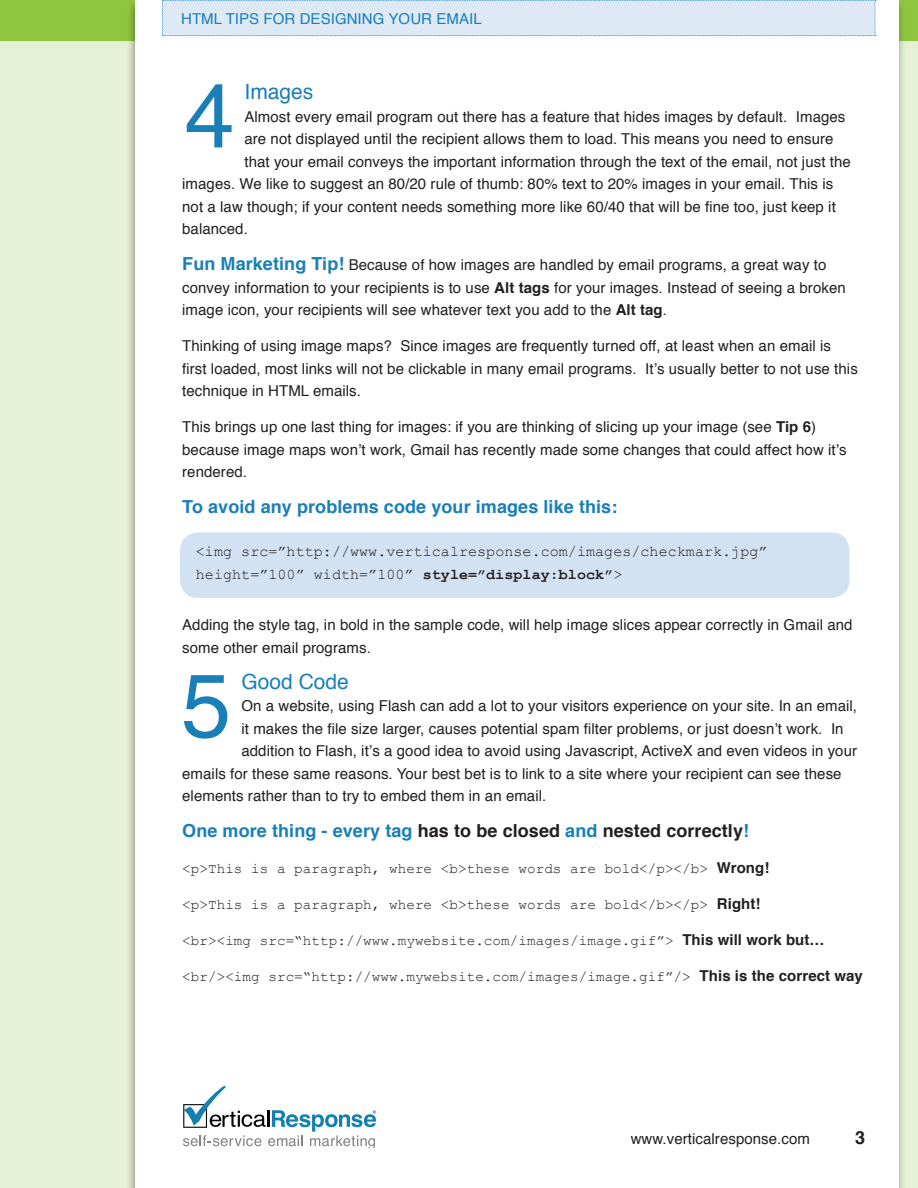
<style>
.page{position:relative;width:918px;height:1188px;background:#fff}
.page>*{position:absolute;margin:0;border:0;box-sizing:border-box;transform-origin:0 0}
.t1{font:90px "Helvetica";color:#1a7fb7}
.t2{font:21px "Helvetica";color:#1a7fb7}
.t3{font:700 18px "Helvetica";letter-spacing:.005em;color:#231f20}
.t4{font:700 18px "Helvetica";letter-spacing:.005em;color:#1a7fb7}
.t5{font:15px/22.5px "Helvetica";letter-spacing:.005em;color:#231f20}
.t6{font:15px/22.5px "Courier New";letter-spacing:.005em;color:#231f20}
.t7{font:15px "Helvetica";letter-spacing:.005em;color:#1a7fb7}
.t8{font:14.25px "Courier New";letter-spacing:.005em;color:#231f20}
.s1{font-weight:700;font-size:18px;color:#1a7fb7}
.s2{font-weight:700}
.s3{color:#1a7fb7}
.s4{font-family:"Helvetica";font-weight:700;font-size:15px}
</style>
<div class="page">
<div style="left:0;top:40px;width:135px;height:1148px;background:#e5f0d4"></div>
<div style="left:897px;top:40px;width:21px;height:1148px;background:#e5f0d4"></div>
<div style="left:0;top:0;width:918px;height:40px;background:#8fc63e"></div>
<div style="left:126px;top:0;width:780px;height:1188px;background:#231f20;opacity:.5"></div>
<div style="left:135px;top:0;width:763px;height:1188px;background:#fff"></div>
<svg style="left:183px;top:1085px;width:193px;height:63px"></svg>
<div style="left:162px;top:0;width:714px;height:36px;background:#dee9f6"></div>
<div style="left:180px;top:532px;width:669px;height:66px;background:#d3e2f3;border-radius:18px"></div>
<p class="t7" style="left:181px;top:8px;width:297px">HTML Tips for DESIGNI NG YOUR Email</p>
<h2 class="t2" style="left:244px;top:76px;width:70px">I mages</h2>
<p class="t5" style="left:244px;top:106px;width:602px">Almost every email program out there has a feature that hides images by default. I mages</p>
<p class="t5" style="left:244px;top:128px;width:591px">are not displayed until the recipient allows them to load. This means you need to ensure</p>
<p class="t5" style="left:244px;top:151px;width:608px">that your email conveys the important information through the text of the email, not just the</p>
<p class="t5" style="left:182px;top:173px;width:653px">images. We like to suggest an 80/20 rule of thumb: 80% text to 20% images in your email. This is</p>
<p class="t5" style="left:182px;top:196px;width:655px">not a law though; if your content needs something more like 60/40 that will be fine too, just keep it</p>
<p class="t5" style="left:182px;top:218px;width:67px">balanced.</p>
<p class="t5" style="left:182px;top:254px;width:665px"><span class="s1">Fun Marketing Tip!</span> Because of how images are handled by email programs, a great way to convey information to your recipients is to use <span class="s2">Alt tags</span> for your images. I nstead of seeing a broken image icon, your recipients will see whatever text you add to the <span class="s2">Alt tag</span>.</p>
<p class="t5" style="left:182px;top:335px;width:677px">Thinking of using image maps? Since images are frequently turned off, at least when an email is first loaded, most links will not be clickable in many email programs. It’s usually better to not use this technique in HTML emails.</p>
<p class="t5" style="left:182px;top:416px;width:666px">This brings up one last thing for images: if you are thinking of slicing up your image (see <span class="s2">Tip 6</span>) because image maps won’t work, Gmail has recently made some changes that could affect how it’s rendered.</p>
<p class="t4" style="left:182px;top:492px;width:437px">To avoid any problems code your images like this:</p>
<h1 class="t1" style="left:184px;top:46px;width:52px">4</h1>
<p class="t6" style="left:196px;top:540px;width:573px">&lt;img src=”http://www.verticalresponse.com/images/checkmark.jpg” height=”100” width=”100” <span class="s2">style=”display:block”</span>&gt;</p>
<p class="t5" style="left:182px;top:614px;width:672px">Adding the style tag, in bold in the sample code, will help image slices appear correctly in Gmail and some other email programs.</p>
<h2 class="t2" style="left:241px;top:665px;width:109px">Good Code</h2>
<p class="t5" style="left:241px;top:695px;width:617px">On a website, using Flash can add a lot to your visitors experience on your site. I n an email,</p>
<p class="t5" style="left:241px;top:718px;width:604px">it makes the file size larger, causes potential spam filter problems, or just doesn’t work. In</p>
<p class="t5" style="left:241px;top:740px;width:617px">addition to Flash, it’s a good idea to avoid using Javascript, ActiveX and even videos in your</p>
<p class="t5" style="left:182px;top:763px;width:661px">emails for these same reasons. Your best bet is to link to a site where your recipient can see these</p>
<p class="t5" style="left:182px;top:785px;width:366px">elements rather than to try to embed them in an email.</p>
<p class="t3" style="left:182px;top:816px;width:568px"><span class="s3">One more thing - every tag</span> has to be closed <span class="s3">and</span> nested correctly<span class="s3">!</span></p>
<p class="t8" style="left:182px;top:860px;width:589px">&lt;p&gt;This is a paragraph, where &lt;b&gt;these words are bold&lt;/p&gt;&lt;/b&gt; <span class="s4">Wrong!</span></p>
<p class="t8" style="left:182px;top:896px;width:580px">&lt;p&gt;This is a paragraph, where &lt;b&gt;these words are bold&lt;/b&gt;&lt;/p&gt; <span class="s4">Right!</span></p>
<p class="t8" style="left:182px;top:932px;width:644px">&lt;br&gt;&lt;img src=“http://www.mywebsite.com/images/image.gif”&gt; <span class="s4">This will work but…</span></p>
<p class="t8" style="left:182px;top:968px;width:682px">&lt;br/&gt;&lt;img src=“http://www.mywebsite.com/images/image.gif”/&gt; <span class="s4">This is the correct way</span></p>
<h1 class="t1" style="left:181px;top:636px;width:52px">5</h1>
<p class="t5" style="left:631px;top:1128px;width:181px">www.verticalresponse.com</p>
<p class="t3" style="left:855px;top:1123px;width:12px">3</p>
</div>
